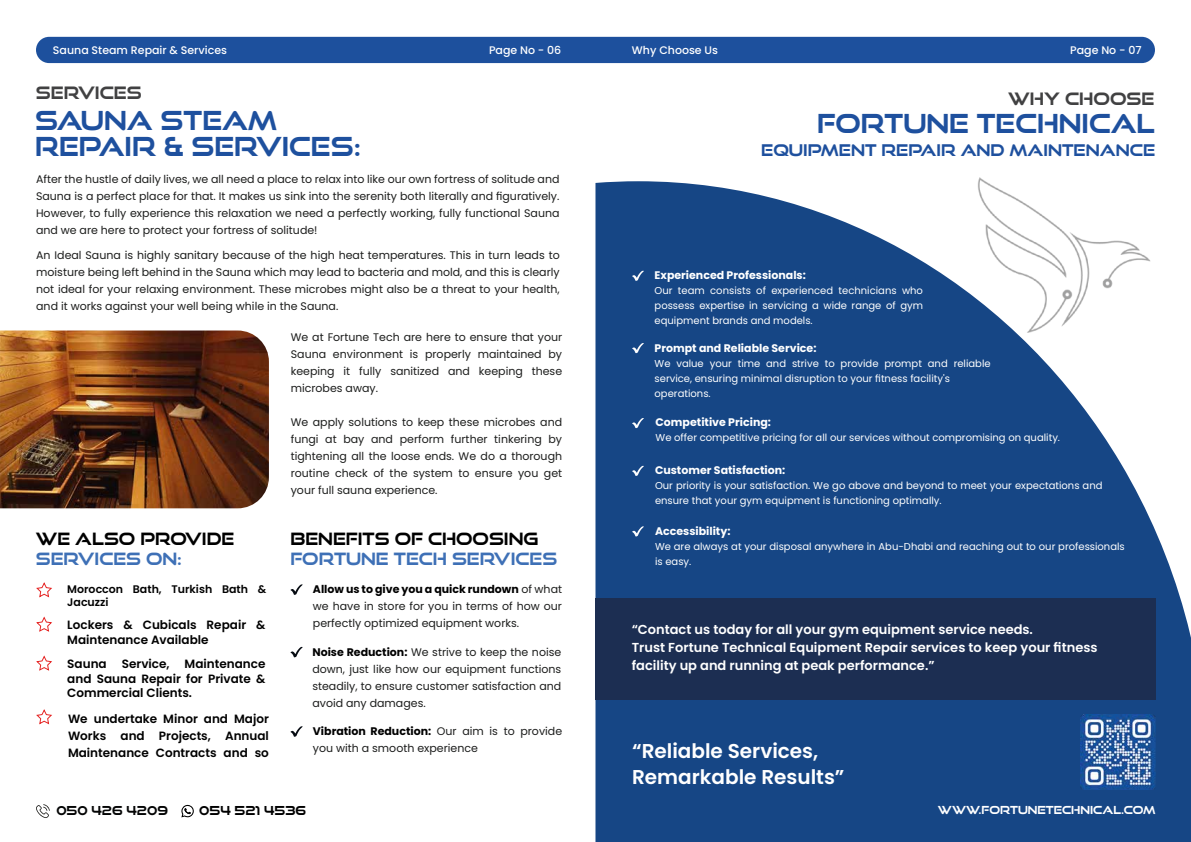
<style>
.page{position:relative;width:1191px;height:842px;background:#fff}
.page>*{position:absolute;margin:0;border:0;box-sizing:border-box;transform-origin:0 0}
.t1{font:700 26px/26px "Good Times W00";color:#1e509e}
.t2{font:600 20px/26px "Poppins";color:#fff}
.t3{font:700 17px "Good Times W00";color:#414142}
.t4{font:700 16.9px "Good Times W00";color:#000}
.t5{font:700 16.9px "Good Times W00";color:#3e70b6}
.t6{font:700 16px "Good Times W00";color:#1e509e}
.t7{font:600 13px/18px "Poppins";color:#fff}
.t8{font:700 12.3px "Good Times W00";color:#040505}
.t9{font:700 12.3px "Good Times W00";color:#000}
.t10{font:600 12px/14.4px "Poppins";color:#000;text-align:justify}
.t11{font:11px/17px "Poppins";color:#1c1d1c;text-align:justify}
.t12{font:700 11px "Poppins";color:#fff}
.t13{font:500 11px "Poppins";color:#fff}
.t14{font:600 11px/13.2px "Poppins";color:#000}
.t15{font:700 11px "Good Times W00";color:#fff}
.t16{font:10px/15px "Poppins";color:#fff}
.s1{font-weight:700;color:#000}
</style>
<div class="page">
<svg style="left:595px;top:181px;width:596px;height:661px;background:#325c93"></svg>
<img style="left:0;top:330px;width:269px;height:178px">
<svg style="left:290px;top:584px;width:13px;height:11px"></svg>
<svg style="left:290px;top:647px;width:13px;height:10px"></svg>
<svg style="left:290px;top:726px;width:13px;height:11px"></svg>
<svg style="left:632px;top:271px;width:12px;height:10px"></svg>
<svg style="left:632px;top:343px;width:12px;height:10px"></svg>
<svg style="left:632px;top:418px;width:12px;height:10px"></svg>
<svg style="left:632px;top:466px;width:12px;height:10px"></svg>
<svg style="left:632px;top:526px;width:12px;height:11px"></svg>
<svg style="left:36px;top:804px;width:14px;height:14px"></svg>
<svg style="left:181px;top:805px;width:13px;height:12px"></svg>
<div style="left:36px;top:37px;width:1119px;height:26px;background:#1d509d;border-radius:13px"></div>
<img style="left:949px;top:177px;width:206px;height:155px">
<svg style="left:36px;top:582px;width:16px;height:16px"></svg>
<svg style="left:36px;top:616px;width:16px;height:16px"></svg>
<svg style="left:36px;top:655px;width:16px;height:16px"></svg>
<svg style="left:36px;top:709px;width:16px;height:16px"></svg>
<img style="left:1080px;top:714px;width:76px;height:76px">
<div style="left:595px;top:598px;width:561px;height:101px;background:#1c2e52"></div>
<p class="t13" style="left:53px;top:44px;width:175px">Sauna Steam Repair &amp; Services</p>
<p class="t13" style="left:489px;top:44px;width:74px">Page No - 06</p>
<p class="t13" style="left:632px;top:44px;width:88px">Why Choose Us</p>
<p class="t13" style="left:1070px;top:44px;width:73px">Page No - 07</p>
<h3 class="t3" style="left:36px;top:82px;width:108px">SERVICES</h3>
<h1 class="t1" style="left:35px;top:107px;width:327px">SAUNA STEAM<br>REPAIR &amp; SERVICES:</h1>
<p class="t11" style="left:36px;top:170px;width:525px">After the hustle of daily lives, we all need a place to relax into like our own fortress of solitude and Sauna is a perfect place for that. It makes us sink into the serenity both literally and figuratively.<br>However, to fully experience this relaxation we need a perfectly working, fully functional Sauna and we are here to protect your fortress of solitude!</p>
<p class="t11" style="left:36px;top:247px;width:525px">An Ideal Sauna is highly sanitary because of the high heat temperatures. This in turn leads to moisture being left behind in the Sauna which may lead to bacteria and mold, and this is clearly not ideal for your relaxing environment. These microbes might also be a threat to your health, and it works against your well being while in the Sauna.</p>
<p class="t11" style="left:291px;top:328px;width:273px">We at Fortune Tech are here to ensure that your Sauna environment is properly maintained by keeping it fully sanitized and keeping these microbes away.</p>
<p class="t11" style="left:291px;top:413px;width:273px">We apply solutions to keep these microbes and fungi at bay and perform further tinkering by tightening all the loose ends. We do a thorough routine check of the system to ensure you get your full sauna experience.</p>
<h3 class="t4" style="left:36px;top:528px;width:200px">WE ALSO PROVIDE</h3>
<h3 class="t5" style="left:36px;top:548px;width:148px">SERVICES ON:</h3>
<p class="t14" style="left:67px;top:583px;width:200px">Moroccon Bath, Turkish Bath &amp;<br>Jacuzzi</p>
<p class="t10" style="left:67px;top:618px;width:200px">Lockers &amp; Cubicals Repair &amp;<br>Maintenance Available</p>
<p class="t10" style="left:67px;top:657px;width:200px;text-indent:117px">Maintenance and Sauna Repair for Private &amp; Commercial Clients.</p>
<p class="t10" style="left:68px;top:710px;width:202px;line-height:17px">We undertake Minor and Major Works and Projects, Annual Maintenance Contracts and so</p>
<p class="t10" style="left:67px;top:657px;width:41px">Sauna</p>
<p class="t10" style="left:122px;top:657px;width:49px">Service,</p>
<h3 class="t4" style="left:290px;top:528px;width:250px">BENEFITS OF CHOOSING</h3>
<h3 class="t5" style="left:290px;top:548px;width:268px">FORTUNE TECH SERVICES</h3>
<p class="t11" style="left:313px;top:581px;width:251px"><span class="s1">Allow us to give you a quick rundown</span> of what we have in store for you in terms of how our perfectly optimized equipment works.</p>
<p class="t11" style="left:312px;top:643px;width:250px"><span class="s1">Noise Reduction:</span> We strive to keep the noise down, just like how our equipment functions steadily, to ensure customer satisfaction and avoid any damages.</p>
<p class="t11" style="left:313px;top:723px;width:251px"><span class="s1">Vibration Reduction:</span> Our aim is to provide you with a smooth experience</p>
<h3 class="t3" style="left:1008px;top:88px;width:148px">WHY CHOOSE</h3>
<h1 class="t1" style="left:817px;top:110px;width:339px">FORTUNE TECHNICAL</h1>
<h3 class="t6" style="left:761px;top:140px;width:395px">EQUIPMENT REPAIR AND MAINTENANCE</h3>
<p class="t12" style="left:654px;top:269px;width:153px">Experienced Professionals:</p>
<p class="t16" style="left:654px;top:283px;width:270px;text-align:justify">Our team consists of experienced technicians who possess expertise in servicing a wide range of gym equipment brands and models.</p>
<p class="t12" style="left:654px;top:342px;width:163px">Prompt and Reliable Service:</p>
<p class="t16" style="left:654px;top:356px;width:338px">We value your time and strive to provide prompt and reliable service, ensuring minimal disruption to your fitness facility's operations.</p>
<p class="t12" style="left:655px;top:416px;width:117px">Competitive Pricing:</p>
<p class="t16" style="left:655px;top:430px;width:406px">We offer competitive pricing for all our services without compromising on quality.</p>
<p class="t12" style="left:655px;top:464px;width:132px">Customer Satisfaction:</p>
<p class="t16" style="left:655px;top:478px;width:449px">Our priority is your satisfaction. We go above and beyond to meet your expectations and ensure that your gym equipment is functioning optimally.</p>
<p class="t12" style="left:655px;top:524px;width:77px">Accessibility:</p>
<p class="t16" style="left:655px;top:539px;width:471px">We are always at your disposal anywhere in Abu-Dhabi and reaching out to our professionals is easy.</p>
<p class="t7" style="left:631px;top:620px;width:467px">“Contact us today for all your gym equipment service needs.<br>Trust Fortune Technical Equipment Repair services to keep your fitness facility up and running at peak performance.”</p>
<h2 class="t2" style="left:632px;top:738px;width:214px">“Reliable Services,<br>Remarkable Results”</h2>
<p class="t8" style="left:56px;top:803px;width:113px">050 426 4209</p>
<p class="t9" style="left:199px;top:803px;width:108px">054 521 4536</p>
<p class="t15" style="left:938px;top:803px;width:219px">WWW.FORTUNETECHNICAL.COM</p>
</div>
